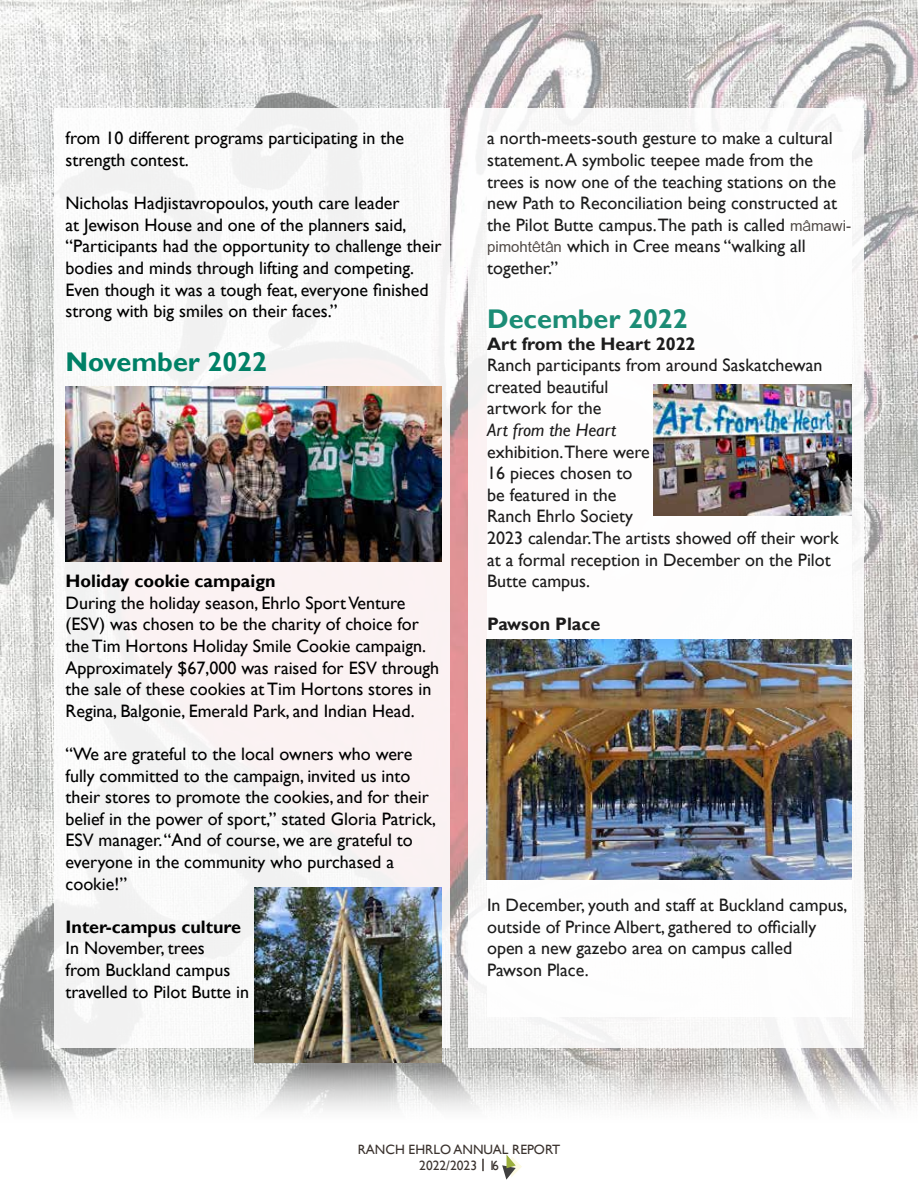
<style>
.page{position:relative;width:918px;height:1188px;background:#fff}
.page>*{position:absolute;margin:0;border:0;box-sizing:border-box;transform-origin:0 0}
.t1{font:700 27px "Gill Sans";color:#008066}
.t2{font:18px/21.6px "Gill Sans";color:#000}
.t3{font:700 18px "Gill Sans";color:#000}
.t4{font:italic 18px "Gill Sans";color:#000}
.t5{font:13.5px/15.8px "Gill Sans";color:#3b332f;text-align:center}
.s1{font-family:"Arial";font-size:15px;color:#3b332f}
.s2{font-family:"Arial";font-size:12px;color:#3b332f}
</style>
<div class="page">
<svg style="left:502px;top:1154px;width:20px;height:26px"></svg>
<img style="left:0;top:0;width:918px;height:1110px">
<div style="left:468px;top:108px;width:396px;height:940px;background:#f9f7f7"></div>
<div style="left:54px;top:108px;width:396px;height:940px;background:#faf2f3"></div>
<div style="left:487px;top:132px;width:364px;height:885px;background:#fff"></div>
<img style="left:65px;top:387px;width:377px;height:175px">
<img style="left:487px;top:639px;width:364px;height:240px">
<img style="left:255px;top:888px;width:187px;height:175px">
<img style="left:653px;top:384px;width:198px;height:132px">
<svg style="left:482px;top:1159px;width:2px;height:12px"></svg>
<p class="t2" style="left:66px;top:128px;width:340px">from 10 different programs participating in the strength contest.</p>
<p class="t2" style="left:66px;top:193px;width:378px">Nicholas Hadjistavropoulos, youth care leader<br>at Jewison House and one of the planners said, “Participants had the opportunity to challenge their bodies and minds through lifting and competing.<br>Even though it was a tough feat, everyone finished strong with big smiles on their faces.”</p>
<h1 class="t1" style="left:66px;top:346px;width:203px">November 2022</h1>
<p class="t3" style="left:66px;top:570px;width:212px">Holiday cookie campaign</p>
<p class="t2" style="left:66px;top:592px;width:375px">During the holiday season, Ehrlo Sport Venture (ESV) was chosen to be the charity of choice for the Tim Hortons Holiday Smile Cookie campaign.<br>Approximately $67,000 was raised for ESV through the sale of these cookies at Tim Hortons stores in Regina, Balgonie, Emerald Park, and Indian Head.</p>
<p class="t2" style="left:66px;top:744px;width:372px">“We are grateful to the local owners who were fully committed to the campaign, invited us into their stores to promote the cookies, and for their belief in the power of sport,” stated Gloria Patrick, ESV manager. “And of course, we are grateful to everyone in the community who purchased a cookie!”</p>
<p class="t3" style="left:66px;top:916px;width:177px">Inter-campus culture</p>
<p class="t2" style="left:66px;top:938px;width:185px">In November, trees<br>from Buckland campus travelled to Pilot Butte in</p>
<p class="t2" style="left:487px;top:128px;width:366px">a north-meets-south gesture to make a cultural statement. A symbolic teepee made from the trees is now one of the teaching stations on the new Path to Reconciliation being constructed at the Pilot Butte campus.The path is called <span class="s1">m</span><span class="s2">â</span><span class="s1">mawi&shy;pimoht</span><span class="s2">ê</span><span class="s1">t</span><span class="s2">â</span><span class="s1">n</span> which in Cree means “walking all together.”</p>
<h1 class="t1" style="left:487px;top:303px;width:202px">December 2022</h1>
<p class="t3" style="left:487px;top:333px;width:210px">Art from the Heart 2022</p>
<p class="t2" style="left:487px;top:355px;width:337px">Ranch participants from around Saskatchewan created beautiful<br>artwork for the</p>
<p class="t4" style="left:487px;top:419px;width:131px">Art from the Heart</p>
<p class="t2" style="left:487px;top:441px;width:353px">exhibition.There were<br>16 pieces chosen to<br>be featured in the<br>Ranch Ehrlo Society<br>2023 calendar.The artists showed off their work at a formal reception in December on the Pilot<br>Butte campus.</p>
<p class="t3" style="left:487px;top:614px;width:115px">Pawson Place</p>
<p class="t2" style="left:487px;top:895px;width:362px">In December, youth and staff at Buckland campus, outside of Prince Albert, gathered to officially open a new gazebo area on campus called Pawson Place.</p>
<p class="t5" style="left:358px;top:1142px;width:204px">RANCH EHRLO ANNUAL REPORT<br>2022/2023 16</p>
</div>
